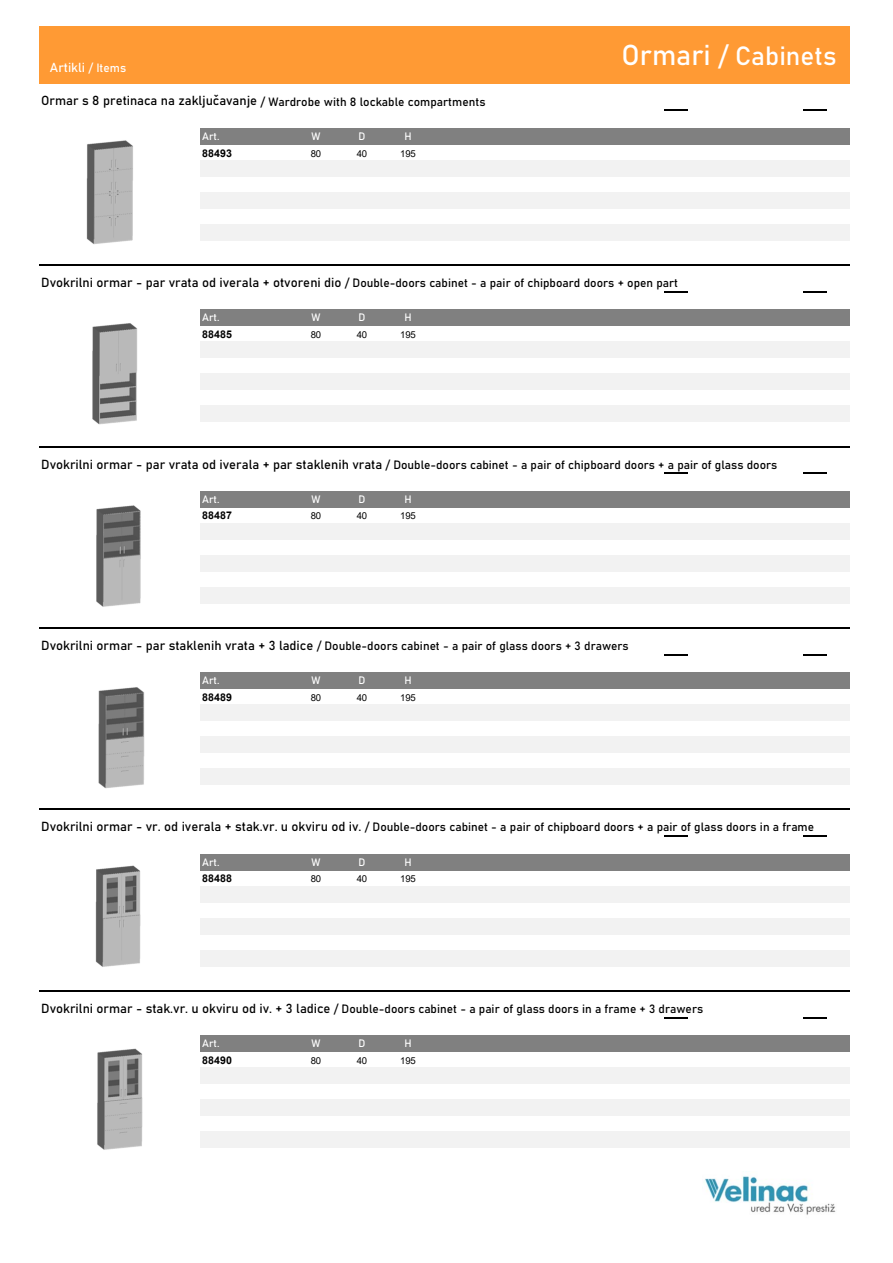
<style>
.page{position:relative;width:893px;height:1263px;background:#fff}
.page>*{position:absolute;margin:0;border:0;box-sizing:border-box;transform-origin:0 0}
.t1{font:26.1px "Bahnschrift";color:#fff}
.t2{font:12.9px "Bahnschrift";color:#fff}
.t3{font:11.85px "Bahnschrift";color:#000}
.t4{font:10.65px "Bahnschrift";letter-spacing:-.005em;color:#fff}
.t5{font:700 10.65px "Arial";letter-spacing:.005em;color:#000}
.t6{font:9.6px "Arial";letter-spacing:-.01em;color:#000}
.s1{font-size:11.85px}
.s2{font-size:12.9px}
.s3{font-size:28.5px}
</style>
<div class="page">
<div style="left:39px;top:26px;width:810px;height:58px;background:#ff9a34"></div>
<div style="left:200px;top:128px;width:649px;height:16px;background:#808080"></div>
<div style="left:200px;top:160px;width:649px;height:16px;background:#f2f2f2"></div>
<div style="left:200px;top:192px;width:649px;height:16px;background:#f2f2f2"></div>
<div style="left:200px;top:224px;width:649px;height:16px;background:#f2f2f2"></div>
<div style="left:200px;top:310px;width:649px;height:16px;background:#808080"></div>
<div style="left:200px;top:342px;width:649px;height:16px;background:#f2f2f2"></div>
<div style="left:200px;top:374px;width:649px;height:16px;background:#f2f2f2"></div>
<div style="left:200px;top:406px;width:649px;height:16px;background:#f2f2f2"></div>
<div style="left:200px;top:491px;width:649px;height:16px;background:#808080"></div>
<div style="left:200px;top:523px;width:649px;height:16px;background:#f2f2f2"></div>
<div style="left:200px;top:555px;width:649px;height:16px;background:#f2f2f2"></div>
<div style="left:200px;top:587px;width:649px;height:16px;background:#f2f2f2"></div>
<div style="left:200px;top:672px;width:649px;height:17px;background:#808080"></div>
<div style="left:200px;top:705px;width:649px;height:16px;background:#f2f2f2"></div>
<div style="left:200px;top:737px;width:649px;height:16px;background:#f2f2f2"></div>
<div style="left:200px;top:769px;width:649px;height:16px;background:#f2f2f2"></div>
<div style="left:200px;top:854px;width:649px;height:16px;background:#808080"></div>
<div style="left:200px;top:886px;width:649px;height:16px;background:#f2f2f2"></div>
<div style="left:200px;top:918px;width:649px;height:16px;background:#f2f2f2"></div>
<div style="left:200px;top:950px;width:649px;height:16px;background:#f2f2f2"></div>
<div style="left:200px;top:1035px;width:649px;height:17px;background:#808080"></div>
<div style="left:200px;top:1067px;width:649px;height:17px;background:#f2f2f2"></div>
<div style="left:200px;top:1099px;width:649px;height:17px;background:#f2f2f2"></div>
<div style="left:200px;top:1131px;width:649px;height:17px;background:#f2f2f2"></div>
<svg style="left:664px;top:110px;width:24px;height:1px"></svg>
<svg style="left:664px;top:291px;width:24px;height:1px"></svg>
<svg style="left:664px;top:473px;width:24px;height:1px"></svg>
<svg style="left:664px;top:654px;width:24px;height:1px"></svg>
<svg style="left:664px;top:836px;width:24px;height:1px"></svg>
<svg style="left:664px;top:1017px;width:24px;height:1px"></svg>
<svg style="left:803px;top:110px;width:23px;height:1px"></svg>
<hr style="left:39px;top:265px;width:810px;height:1px;background:#000">
<svg style="left:803px;top:291px;width:23px;height:1px"></svg>
<hr style="left:39px;top:446px;width:810px;height:1px;background:#000">
<svg style="left:803px;top:473px;width:23px;height:1px"></svg>
<hr style="left:39px;top:627px;width:810px;height:2px;background:#000">
<svg style="left:803px;top:654px;width:23px;height:1px"></svg>
<hr style="left:39px;top:809px;width:810px;height:1px;background:#000">
<svg style="left:803px;top:836px;width:23px;height:1px"></svg>
<hr style="left:39px;top:990px;width:810px;height:1px;background:#000">
<svg style="left:803px;top:1017px;width:23px;height:1px"></svg>
<img style="left:705px;top:1176px;width:131px;height:39px">
<img style="left:86px;top:140px;width:47px;height:105px">
<img style="left:92px;top:323px;width:46px;height:102px">
<img style="left:96px;top:505px;width:45px;height:102px">
<img style="left:98px;top:687px;width:47px;height:102px">
<img style="left:95px;top:865px;width:46px;height:102px">
<img style="left:97px;top:1048px;width:46px;height:102px">
<p class="t2" style="left:50px;top:59px;width:78px">Artikli <span class="s1">/ Items</span></p>
<p class="t3" style="left:41px;top:94px;width:446px"><span class="s2">Ormar s 8 pretinaca na zaključavanje</span> / Wardrobe with 8 lockable compartments</p>
<p class="t4" style="left:202px;top:129px;width:19px">Art.</p>
<p class="t4" style="left:311px;top:129px;width:10px">W</p>
<p class="t4" style="left:358px;top:129px;width:8px">D</p>
<p class="t4" style="left:404px;top:129px;width:9px">H</p>
<p class="t5" style="left:202px;top:147px;width:31px">88493</p>
<p class="t6" style="left:310px;top:148px;width:12px">80</p>
<p class="t6" style="left:357px;top:148px;width:12px">40</p>
<p class="t6" style="left:400px;top:148px;width:17px">195</p>
<h1 class="t1" style="left:621px;top:39px;width:216px"><span class="s3">Ormari</span> / Cabinets</h1>
<p class="t3" style="left:41px;top:275px;width:638px"><span class="s2">Dvokrilni ormar - par vrata od iverala + otvoreni dio</span> / Double-doors cabinet - a pair of chipboard doors + open part</p>
<p class="t4" style="left:202px;top:311px;width:19px">Art.</p>
<p class="t4" style="left:311px;top:311px;width:10px">W</p>
<p class="t4" style="left:358px;top:311px;width:8px">D</p>
<p class="t4" style="left:404px;top:311px;width:9px">H</p>
<p class="t5" style="left:202px;top:328px;width:31px">88485</p>
<p class="t6" style="left:310px;top:329px;width:12px">80</p>
<p class="t6" style="left:357px;top:329px;width:12px">40</p>
<p class="t6" style="left:400px;top:329px;width:17px">195</p>
<p class="t3" style="left:41px;top:457px;width:737px"><span class="s2">Dvokrilni ormar - par vrata od iverala + par staklenih vrata</span> / Double-doors cabinet - a pair of chipboard doors + a pair of glass doors</p>
<p class="t4" style="left:202px;top:492px;width:19px">Art.</p>
<p class="t4" style="left:311px;top:492px;width:10px">W</p>
<p class="t4" style="left:358px;top:492px;width:8px">D</p>
<p class="t4" style="left:404px;top:492px;width:9px">H</p>
<p class="t5" style="left:202px;top:510px;width:31px">88487</p>
<p class="t6" style="left:310px;top:511px;width:12px">80</p>
<p class="t6" style="left:357px;top:511px;width:12px">40</p>
<p class="t6" style="left:400px;top:511px;width:17px">195</p>
<p class="t3" style="left:41px;top:638px;width:589px"><span class="s2">Dvokrilni ormar - par staklenih vrata + 3 ladice</span> / Double-doors cabinet - a pair of glass doors + 3 drawers</p>
<p class="t4" style="left:202px;top:674px;width:19px">Art.</p>
<p class="t4" style="left:311px;top:674px;width:10px">W</p>
<p class="t4" style="left:358px;top:674px;width:8px">D</p>
<p class="t4" style="left:404px;top:674px;width:9px">H</p>
<p class="t5" style="left:202px;top:691px;width:31px">88489</p>
<p class="t6" style="left:310px;top:692px;width:12px">80</p>
<p class="t6" style="left:357px;top:692px;width:12px">40</p>
<p class="t6" style="left:400px;top:692px;width:17px">195</p>
<p class="t3" style="left:41px;top:820px;width:774px"><span class="s2">Dvokrilni ormar - vr. od iverala + stak.vr. u okviru od iv.</span> / Double-doors cabinet - a pair of chipboard doors + a pair of glass doors in a frame</p>
<p class="t4" style="left:202px;top:855px;width:19px">Art.</p>
<p class="t4" style="left:311px;top:855px;width:10px">W</p>
<p class="t4" style="left:358px;top:855px;width:8px">D</p>
<p class="t4" style="left:404px;top:855px;width:9px">H</p>
<p class="t5" style="left:202px;top:873px;width:31px">88488</p>
<p class="t6" style="left:310px;top:874px;width:12px">80</p>
<p class="t6" style="left:357px;top:874px;width:12px">40</p>
<p class="t6" style="left:400px;top:874px;width:17px">195</p>
<p class="t3" style="left:41px;top:1001px;width:663px"><span class="s2">Dvokrilni ormar - stak.vr. u okviru od iv. + 3 ladice</span> / Double-doors cabinet - a pair of glass doors in a frame + 3 drawers</p>
<p class="t4" style="left:202px;top:1036px;width:19px">Art.</p>
<p class="t4" style="left:311px;top:1036px;width:10px">W</p>
<p class="t4" style="left:358px;top:1036px;width:8px">D</p>
<p class="t4" style="left:404px;top:1036px;width:9px">H</p>
<p class="t5" style="left:202px;top:1054px;width:31px">88490</p>
<p class="t6" style="left:310px;top:1055px;width:12px">80</p>
<p class="t6" style="left:357px;top:1055px;width:12px">40</p>
<p class="t6" style="left:400px;top:1055px;width:17px">195</p>
</div>
